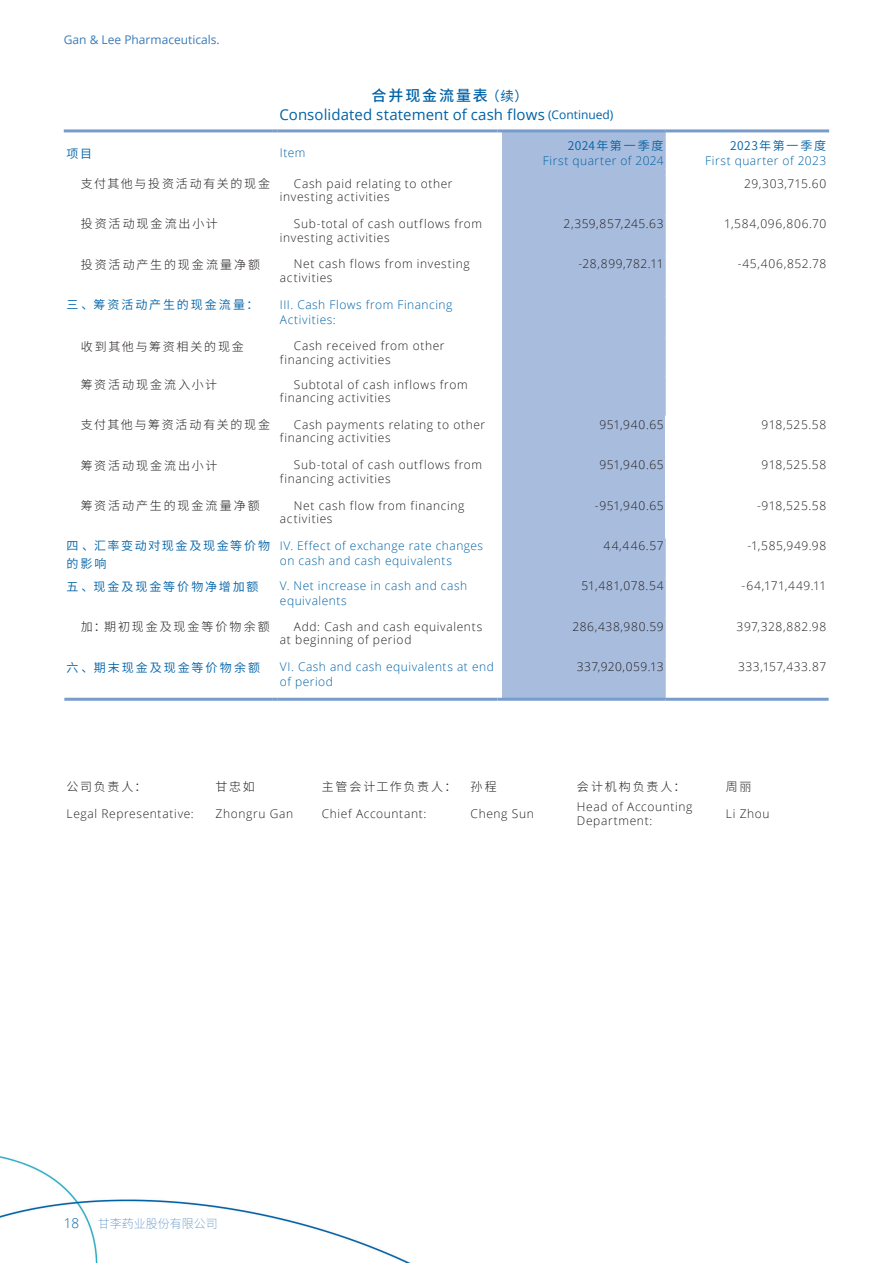
<style>
.page{position:relative;width:893px;height:1263px;background:#fff}
.page>*{position:absolute;margin:0;border:0;box-sizing:border-box;transform-origin:0 0}
.审计_标题缩进10_-10_Ctrl_Num_1{font:15px "Open Sans";letter-spacing:.005em;color:#0062a7}
.审计_标题缩进10_-10_Ctrl_Num_1-2{font:500 15px "Source Han Sans CN";letter-spacing:.125em;color:#0062a7}
.t1{font:300 13.5px "Open Sans";color:#0062a7}
._00_txt{font:300 12px/13.5px "Open Sans";letter-spacing:.05em;color:#231f20}
._00_txt-2{font:300 12px/15px "Open Sans";letter-spacing:.04em;color:#0062a7}
._00_txt-3{font:300 12px "Source Han Sans CN";letter-spacing:.155em;color:#231f20}
._00_txt-4{font:12px "Source Han Sans CN";letter-spacing:.155em;color:#0062a7}
.t2{font:12px "Open Sans";color:#3a7bb8}
._00_txt-5{font:12px/18px "Source Han Sans CN";letter-spacing:.135em;color:#0062a7}
._00_txt-6{font:300 12px "Open Sans";letter-spacing:.03em;color:#231f20}
.t3{font:200 12px "Source Han Sans CN";color:#3a7bb8}
._00_txt-7{font:12px "Source Han Sans CN";letter-spacing:.12em;color:#0062a7}
._00_txt-8{font:12px "Source Han Sans CN";letter-spacing:.115em;color:#0062a7}
.s1{font-weight:400;font-size:13.5px}
.s2{font-size:12px}
</style>
<div class="page">
<div style="left:502px;top:132px;width:164px;height:566px;background:#a8bcdd"></div>
<hr style="left:665px;top:416px;width:164px;height:1px;background:#fff">
<hr style="left:665px;top:456px;width:164px;height:2px;background:#fff">
<hr style="left:665px;top:496px;width:164px;height:2px;background:#fff">
<hr style="left:665px;top:537px;width:164px;height:1px;background:#fff">
<hr style="left:665px;top:417px;width:1px;height:39px;background:#fff">
<hr style="left:665px;top:458px;width:1px;height:38px;background:#fff">
<hr style="left:665px;top:498px;width:1px;height:39px;background:#fff">
<hr style="left:64px;top:129px;width:208px;height:3px;background:#789ccc">
<hr style="left:278px;top:129px;width:219px;height:3px;background:#789ccc">
<svg style="left:497px;top:129px;width:6px;height:8px"></svg>
<hr style="left:666px;top:129px;width:163px;height:3px;background:#789ccc">
<hr style="left:502px;top:129px;width:164px;height:3px;background:#789ccc">
<svg style="left:271px;top:129px;width:8px;height:4px"></svg>
<hr style="left:64px;top:698px;width:208px;height:3px;background:#789ccc">
<svg style="left:272px;top:698px;width:6px;height:3px"></svg>
<hr style="left:278px;top:698px;width:219px;height:3px;background:#789ccc">
<svg style="left:497px;top:698px;width:5px;height:3px"></svg>
<hr style="left:666px;top:698px;width:163px;height:3px;background:#789ccc">
<hr style="left:502px;top:698px;width:164px;height:3px;background:#789ccc">
<p class="t2" style="left:64px;top:32px;width:157px">Gan &amp; Lee Pharmaceuticals.</p>
<p class="审计_标题缩进10_-10_Ctrl_Num_1-2" style="left:372px;top:87px;width:158px">合并现金流量表<span class="s1">（续）</span></p>
<p class="审计_标题缩进10_-10_Ctrl_Num_1" style="left:280px;top:105px;width:335px">Consolidated statement of cash flows <span class="s2">(Continued)</span></p>
<p class="_00_txt-4" style="left:67px;top:146px;width:27px">项目</p>
<p class="_00_txt-2" style="left:280px;top:145px;width:27px">Item</p>
<p class="_00_txt-7" style="left:568px;top:139px;width:97px">2024年第一季度</p>
<p class="_00_txt-2" style="left:543px;top:153px;width:122px">First quarter of 2024</p>
<p class="_00_txt-8" style="left:730px;top:139px;width:98px">2023年第一季度</p>
<p class="_00_txt-2" style="left:705px;top:153px;width:123px">First quarter of 2023</p>
<p class="_00_txt-3" style="left:81px;top:177px;width:191px">支付其他与投资活动有关的现金</p>
<p class="_00_txt" style="left:280px;top:176px;width:174px;text-indent:14px">Cash paid relating to other investing activities</p>
<p class="_00_txt" style="left:744px;top:176px;width:84px">29,303,715.60</p>
<p class="_00_txt-3" style="left:81px;top:217px;width:139px">投资活动现金流出小计</p>
<p class="_00_txt" style="left:280px;top:217px;width:204px;text-indent:14px">Sub-total of cash outflows from investing activities</p>
<p class="_00_txt" style="left:564px;top:217px;width:101px">2,359,857,245.63</p>
<p class="_00_txt" style="left:724px;top:217px;width:104px">1,584,096,806.70</p>
<p class="_00_txt-3" style="left:81px;top:258px;width:181px">投资活动产生的现金流量净额</p>
<p class="_00_txt" style="left:280px;top:257px;width:191px;text-indent:14px">Net cash flows from investing activities</p>
<p class="_00_txt" style="left:579px;top:257px;width:87px">-28,899,782.11</p>
<p class="_00_txt" style="left:738px;top:257px;width:90px">-45,406,852.78</p>
<p class="_00_txt-4" style="left:67px;top:298px;width:193px">三、筹资活动产生的现金流量：</p>
<p class="_00_txt-2" style="left:280px;top:297px;width:174px">III. Cash Flows from Financing<br>Activities:</p>
<p class="_00_txt-3" style="left:81px;top:339px;width:165px">收到其他与筹资相关的现金</p>
<p class="_00_txt" style="left:280px;top:339px;width:166px;text-indent:14px">Cash received from other financing activities</p>
<p class="_00_txt-3" style="left:81px;top:378px;width:138px">筹资活动现金流入小计</p>
<p class="_00_txt" style="left:280px;top:377px;width:189px;text-indent:14px">Subtotal of cash inflows from financing activities</p>
<p class="_00_txt-3" style="left:81px;top:418px;width:191px">支付其他与筹资活动有关的现金</p>
<p class="_00_txt" style="left:280px;top:417px;width:207px;text-indent:14px">Cash payments relating to other financing activities</p>
<p class="_00_txt" style="left:599px;top:417px;width:66px">951,940.65</p>
<p class="_00_txt" style="left:761px;top:417px;width:66px">918,525.58</p>
<p class="_00_txt-3" style="left:81px;top:458px;width:138px">筹资活动现金流出小计</p>
<p class="_00_txt" style="left:280px;top:458px;width:204px;text-indent:14px">Sub-total of cash outflows from financing activities</p>
<p class="_00_txt" style="left:599px;top:458px;width:66px">951,940.65</p>
<p class="_00_txt" style="left:761px;top:458px;width:66px">918,525.58</p>
<p class="_00_txt-3" style="left:81px;top:499px;width:181px">筹资活动产生的现金流量净额</p>
<p class="_00_txt" style="left:280px;top:498px;width:186px;text-indent:14px">Net cash flow from financing activities</p>
<p class="_00_txt" style="left:595px;top:498px;width:70px">-951,940.65</p>
<p class="_00_txt" style="left:757px;top:498px;width:71px">-918,525.58</p>
<p class="_00_txt-5" style="left:67px;top:537px;width:205px">四、汇率变动对现金及现金等价物的影响</p>
<p class="_00_txt-2" style="left:280px;top:538px;width:205px">IV. Effect of exchange rate changes on cash and cash equivalents</p>
<p class="_00_txt" style="left:604px;top:539px;width:61px">44,446.57</p>
<p class="_00_txt" style="left:747px;top:539px;width:80px">-1,585,949.98</p>
<p class="_00_txt-4" style="left:67px;top:579px;width:193px">五、现金及现金等价物净增加额</p>
<p class="_00_txt-2" style="left:280px;top:578px;width:189px">V. Net increase in cash and cash equivalents</p>
<p class="_00_txt" style="left:582px;top:579px;width:84px">51,481,078.54</p>
<p class="_00_txt-6" style="left:742px;top:578px;width:86px">-64,171,449.11</p>
<p class="_00_txt-3" style="left:81px;top:620px;width:191px">加：期初现金及现金等价物余额</p>
<p class="_00_txt" style="left:280px;top:619px;width:204px;text-indent:14px">Add: Cash and cash equivalents at beginning of period</p>
<p class="_00_txt" style="left:572px;top:619px;width:93px">286,438,980.59</p>
<p class="_00_txt" style="left:737px;top:619px;width:91px">397,328,882.98</p>
<p class="_00_txt-4" style="left:67px;top:660px;width:195px">六、期末现金及现金等价物余额</p>
<p class="_00_txt-2" style="left:280px;top:659px;width:215px">VI. Cash and cash equivalents at end of period</p>
<p class="_00_txt" style="left:577px;top:660px;width:88px">337,920,059.13</p>
<p class="_00_txt" style="left:738px;top:660px;width:90px">333,157,433.87</p>
<p class="_00_txt-3" style="left:67px;top:779px;width:81px">公司负责人：</p>
<p class="_00_txt-3" style="left:215px;top:779px;width:41px">甘忠如</p>
<p class="_00_txt-3" style="left:322px;top:779px;width:136px">主管会计工作负责人：</p>
<p class="_00_txt-3" style="left:471px;top:779px;width:28px">孙程</p>
<p class="_00_txt-3" style="left:577px;top:779px;width:110px">会计机构负责人：</p>
<p class="_00_txt-3" style="left:726px;top:779px;width:27px">周丽</p>
<p class="_00_txt" style="left:67px;top:806px;width:129px">Legal Representative:</p>
<p class="_00_txt" style="left:215px;top:806px;width:79px">Zhongru Gan</p>
<p class="_00_txt" style="left:322px;top:806px;width:106px">Chief Accountant:</p>
<p class="_00_txt" style="left:471px;top:806px;width:65px">Cheng Sun</p>
<p class="_00_txt" style="left:577px;top:800px;width:117px">Head of Accounting<br>Department:</p>
<p class="_00_txt" style="left:726px;top:806px;width:45px">Li Zhou</p>
<p class="t1" style="left:64px;top:1213px;width:17px">18</p>
<p class="t3" style="left:98px;top:1217px;width:122px">甘李药业股份有限公司</p>
</div>
